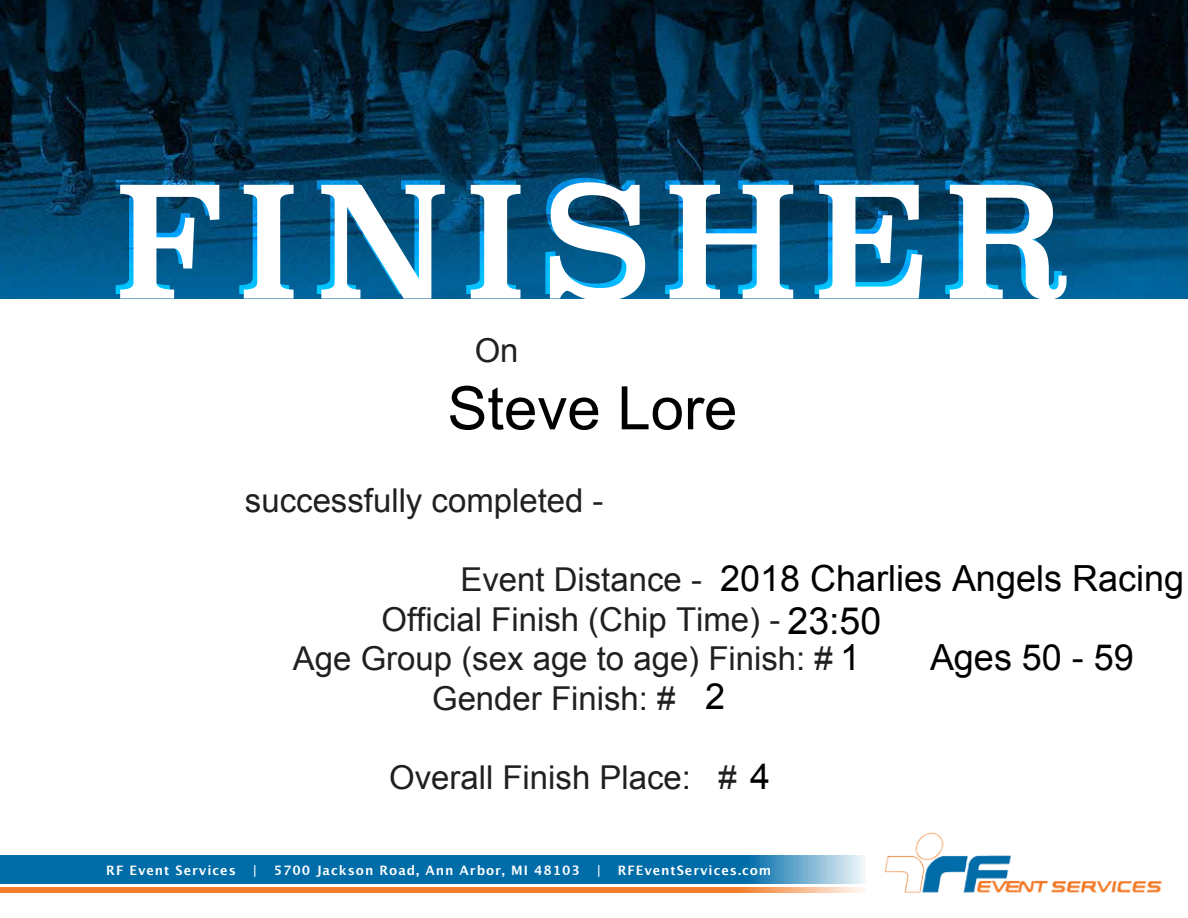
<style>
.page{position:relative;width:1188px;height:918px;background:#fff}
.page>*{position:absolute;margin:0;border:0;box-sizing:border-box;transform-origin:0 0}
.t1{font:153px "Superclarendon";letter-spacing:.1em;color:#fff}
.t2{font:60px "Arial";color:#000}
.t3{font:37.5px "Arial";color:#000}
.t4{font:36px "Arial";color:#000}
.t5{font:32.85px "Arial";color:#221f20}
.t6{font:700 13.05px "Lucida Grande";letter-spacing:.075em;color:#fff}
.s1{font-size:36px;color:#000}
</style>
<div class="page">
<img style="left:0;top:0;width:1188px;height:298px">
<img style="left:884px;top:832px;width:278px;height:61px">
<svg style="left:0;top:856px;width:865px;height:27px;background:#1076ae"></svg>
<svg style="left:0;top:887px;width:865px;height:5px;background:#f48739"></svg>
<h1 class="t1" style="left:110px;top:135px;width:957px">FINISHER</h1>
<p class="t5" style="left:475px;top:328px;width:45px">On</p>
<h2 class="t2" style="left:447px;top:375px;width:291px">Steve Lore</h2>
<p class="t5" style="left:245px;top:479px;width:360px">successfully completed -</p>
<p class="t4" style="left:720px;top:558px;width:466px">2018 Charlies Angels Racing</p>
<p class="t5" style="left:460px;top:558px;width:243px">Event Distance -</p>
<p class="t5" style="left:382px;top:598px;width:400px">Official Finish (Chip Time) -</p>
<p class="t5" style="left:293px;top:637px;width:569px">Age Group (sex age to age) Finish: # <span class="s1">1</span></p>
<p class="t5" style="left:432px;top:677px;width:245px">Gender Finish: #</p>
<p class="t3" style="left:788px;top:600px;width:95px">23:50</p>
<p class="t4" style="left:930px;top:638px;width:205px">Ages 50 - 59</p>
<p class="t4" style="left:705px;top:677px;width:22px">2</p>
<p class="t5" style="left:389px;top:756px;width:382px">Overall Finish Place: # <span class="s1">4</span></p>
<p class="t6" style="left:106px;top:860px;width:131px">RF Event Services</p>
<p class="t6" style="left:252px;top:860px;width:6px">|</p>
<p class="t6" style="left:274px;top:860px;width:308px">5700 Jackson Road, Ann Arbor, MI 48103</p>
<p class="t6" style="left:596px;top:860px;width:6px">|</p>
<p class="t6" style="left:618px;top:860px;width:155px">RFEventServices.com</p>
</div>
